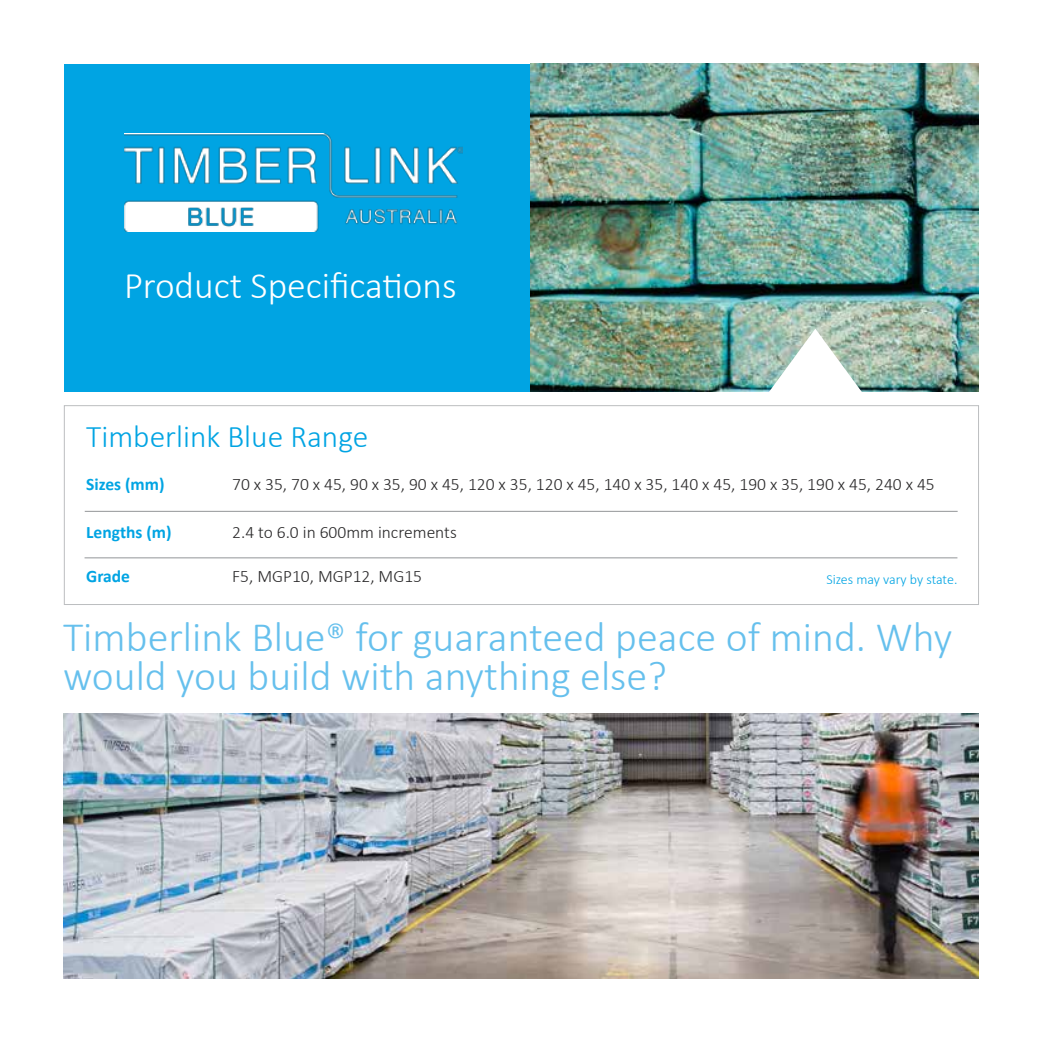
<style>
.page{position:relative;width:1042px;height:1042px;background:#fff}
.page>*{position:absolute;margin:0;border:0;box-sizing:border-box;transform-origin:0 0}
.t1{font:300 42px/38.5px "Calibri";color:#66c0ed}
.t2{font:300 37.62px "Calibri";color:#fff}
.t3{font:300 31.5px "Calibri";color:#00a4e3}
.t4{font:300 17.5px "Calibri";color:#292829}
.t5{font:700 17.5px "Calibri";color:#00a4e3}
.t6{font:300 14px "Calibri";letter-spacing:-.01em;color:#00a4e3}
.s1{font-size:40.25px}
</style>
<div class="page">
<div style="left:64px;top:64px;width:473px;height:327px;background:#00a4e3"></div>
<img style="left:531px;top:64px;width:448px;height:327px">
<svg style="left:767px;top:329px;width:96px;height:63px"></svg>
<img style="left:124px;top:134px;width:339px;height:98px">
<div style="left:64px;top:405px;width:915px;height:200px;border:1px solid #bcbec0"></div>
<hr style="left:85px;top:511px;width:872px;height:1px;background:#939598">
<hr style="left:85px;top:557px;width:872px;height:1px;background:#939598">
<img style="left:64px;top:713px;width:915px;height:266px">
<h2 class="t2" style="left:124px;top:262px;width:334px">Product Specifications</h2>
<h3 class="t3" style="left:86px;top:417px;width:284px">Timberlink Blue Range</h3>
<p class="t5" style="left:86px;top:473px;width:80px">Sizes (mm)</p>
<p class="t5" style="left:86px;top:521px;width:87px">Lengths (m)</p>
<p class="t5" style="left:86px;top:566px;width:45px">Grade</p>
<p class="t4" style="left:232px;top:473px;width:704px">70 x 35, 70 x 45, 90 x 35, 90 x 45, 120 x 35, 120 x 45, 140 x 35, 140 x 45, 190 x 35, 190 x 45, 240 x 45</p>
<p class="t4" style="left:232px;top:521px;width:226px">2.4 to 6.0 in 600mm increments</p>
<p class="t4" style="left:232px;top:566px;width:191px">F5, MGP10, MGP12, MG15</p>
<p class="t6" style="left:826px;top:570px;width:133px">Sizes may vary by state.</p>
<h1 class="t1" style="left:63px;top:617px;width:891px">Timberlink Blue<span class="s1">®</span> for guaranteed peace of mind. Why would you build with anything else?</h1>
</div>
